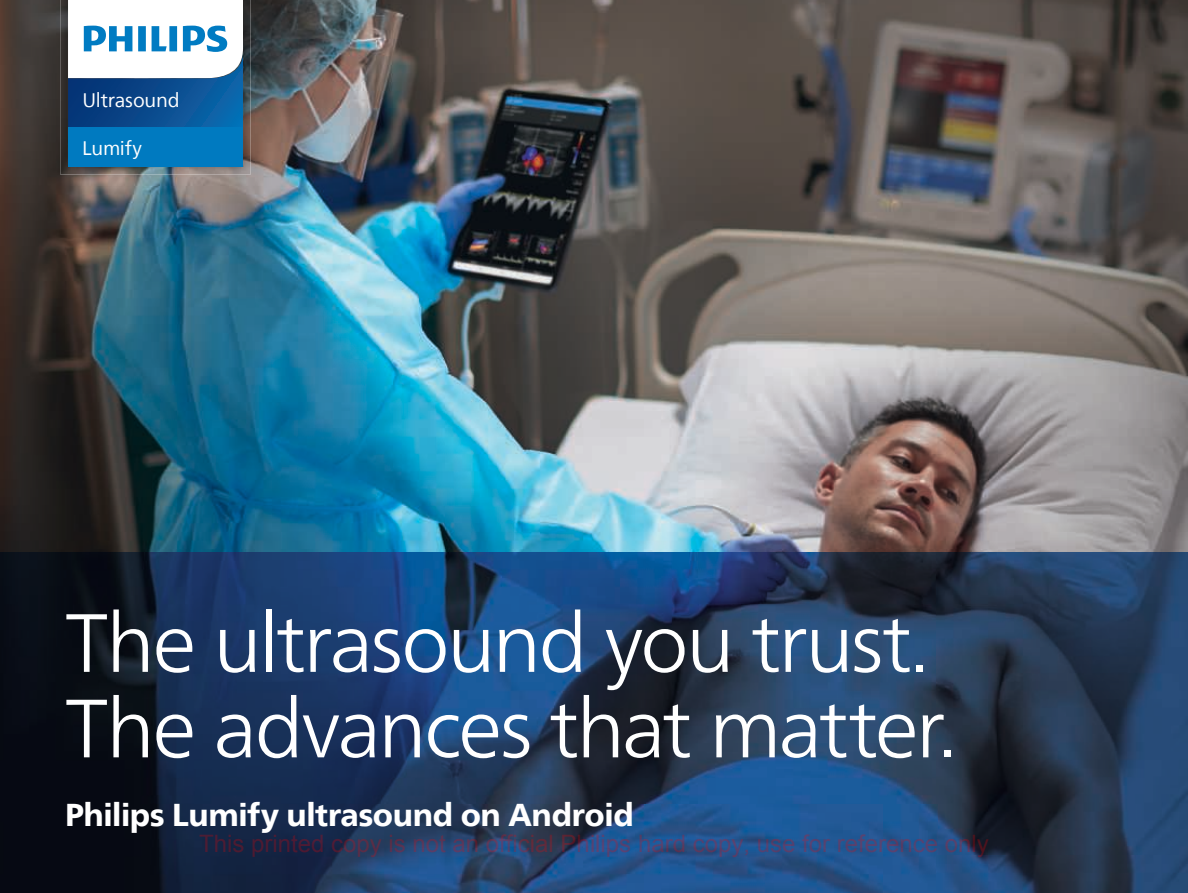
<style>
.page{position:relative;width:1188px;height:893px;background:#fff}
.page>*{position:absolute;margin:0;border:0;box-sizing:border-box;transform-origin:0 0}
.t1{font:300 82.5px/85.5px "Neue Frutiger World";letter-spacing:-.035em;color:#fff}
.t2{font:800 31.5px "Neue Frutiger World";letter-spacing:-.015em;color:#fff}
.t3{font:24px "Arial";color:rgb(255 0 0/.25)}
.t4{font:19.5px "Neue Frutiger World";letter-spacing:-.015em;color:#fff}
</style>
<div class="page">
<img style="left:0;top:0;width:1188px;height:553px">
<img style="left:0;top:553px;width:1188px;height:340px">
<img style="left:60px;top:0;width:191px;height:175px">
<div style="left:68px;top:127px;width:175px;height:40px;background:#007ac0"></div>
<svg style="left:68px;top:0;width:175px;height:127px"></svg>
<p class="t4" style="left:82px;top:93px;width:99px">Ultrasound</p>
<p class="t4" style="left:82px;top:140px;width:61px">Lumify</p>
<h1 class="t1" style="left:65px;top:607px;width:893px">The ultrasound you trust.<br>The advances that matter.</h1>
<h2 class="t2" style="left:65px;top:802px;width:570px">Philips Lumify ultrasound on Android</h2>
<p class="t3" style="left:199px;top:835px;width:791px">This printed copy is not an official Philips hard copy, use for reference only</p>
</div>
